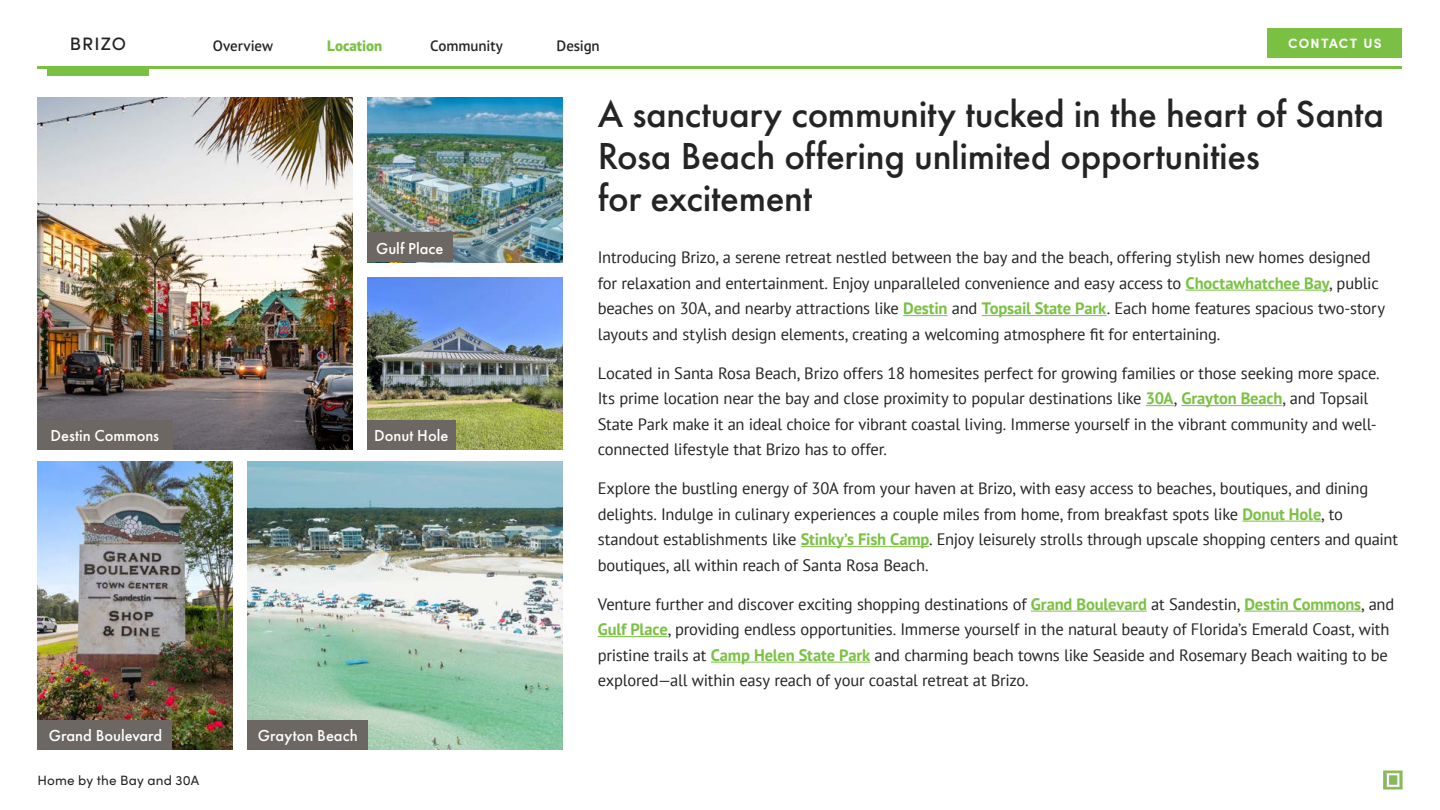
<style>
.page{position:relative;width:1440px;height:810px;background:#fff}
.page>*{position:absolute;margin:0;border:0;box-sizing:border-box;transform-origin:0 0}
.t1{font:500 39px/42px "Futura PT";letter-spacing:-.01em;color:#242424}
.t2{font:500 18px "Sofia Pro";letter-spacing:.06em;color:#242424}
.t3{font:16.5px/25.5px "PT Sans";letter-spacing:-.015em;color:#242424}
.t4{font:500 16.5px "Futura PT";color:#fff}
.t5{font:600 15px "PT Sans Pro";letter-spacing:-.005em;color:#242424}
.t6{font:800 15px "PT Sans Pro";color:#7ac143}
.t7{font:13.5px "Sofia Pro";letter-spacing:.005em;color:#242424}
.t8{font:700 13.5px "Sofia Pro";letter-spacing:.09em;color:#fff}
.s1{font-weight:700;color:#7ac143}
</style>
<div class="page">
<img style="left:1384px;top:771px;width:18px;height:18px">
<div style="left:47px;top:68px;width:101px;height:7px;background:#7ac143"></div>
<hr style="left:38px;top:66px;width:1364px;height:3px;background:#7ac143">
<div style="left:1268px;top:28px;width:134px;height:30px;background:#7ac143"></div>
<hr style="left:1186px;top:290px;width:143px;height:1px;background:#7ac143">
<hr style="left:903px;top:315px;width:45px;height:1px;background:#7ac143">
<hr style="left:982px;top:315px;width:125px;height:1px;background:#7ac143">
<svg style="left:1146px;top:405px;width:28px;height:1px"></svg>
<hr style="left:1181px;top:405px;width:101px;height:1px;background:#7ac143">
<hr style="left:1242px;top:521px;width:79px;height:1px;background:#7ac143">
<hr style="left:801px;top:546px;width:128px;height:1px;background:#7ac143">
<hr style="left:1031px;top:611px;width:116px;height:1px;background:#7ac143">
<hr style="left:1244px;top:611px;width:117px;height:1px;background:#7ac143">
<hr style="left:598px;top:636px;width:70px;height:1px;background:#7ac143">
<hr style="left:711px;top:662px;width:159px;height:1px;background:#7ac143">
<img style="left:38px;top:98px;width:315px;height:352px">
<div style="left:38px;top:420px;width:135px;height:30px;background:#6c6763"></div>
<img style="left:247px;top:461px;width:315px;height:289px">
<div style="left:247px;top:720px;width:121px;height:30px;background:#6c6763"></div>
<img style="left:368px;top:278px;width:194px;height:172px">
<div style="left:368px;top:420px;width:88px;height:30px;background:#6c6763"></div>
<img style="left:368px;top:98px;width:194px;height:164px">
<div style="left:368px;top:232px;width:85px;height:30px;background:#6c6763"></div>
<img style="left:38px;top:461px;width:194px;height:289px">
<div style="left:38px;top:720px;width:134px;height:30px;background:#6c6763"></div>
<p class="t2" style="left:70px;top:31px;width:58px">BRIZO</p>
<p class="t5" style="left:213px;top:36px;width:62px">Overview</p>
<p class="t6" style="left:327px;top:36px;width:56px">Location</p>
<p class="t5" style="left:430px;top:36px;width:74px">Community</p>
<p class="t5" style="left:557px;top:36px;width:45px">Design</p>
<p class="t8" style="left:1288px;top:33px;width:95px">CONTACT US</p>
<p class="t4" style="left:51px;top:426px;width:110px">Destin Commons</p>
<p class="t4" style="left:376px;top:238px;width:69px">Gulf Place</p>
<p class="t4" style="left:374px;top:426px;width:76px">Donut Hole</p>
<p class="t4" style="left:49px;top:726px;width:115px">Grand Boulevard</p>
<p class="t7" style="left:38px;top:770px;width:163px">Home by the Bay and 30A</p>
<p class="t4" style="left:258px;top:726px;width:101px">Grayton Beach</p>
<h1 class="t1" style="left:598px;top:93px;width:788px">A sanctuary community tucked in the heart of Santa<br>Rosa Beach offering unlimited opportunities<br>for excitement</h1>
<p class="t3" style="left:598px;top:244px;width:789px">Introducing Brizo, a serene retreat nestled between the bay and the beach, offering stylish new homes designed for relaxation and entertainment. Enjoy unparalleled convenience and easy access to <span class="s1">Choctawhatchee Bay</span>, public beaches on 30A, and nearby attractions like <span class="s1">Destin</span> and <span class="s1">Topsail State Park</span>. Each home features spacious two-story layouts and stylish design elements, creating a welcoming atmosphere fit for entertaining.</p>
<p class="t3" style="left:598px;top:360px;width:784px">Located in Santa Rosa Beach, Brizo offers 18 homesites perfect for growing families or those seeking more space.<br>Its prime location near the bay and close proximity to popular destinations like <span class="s1">30A</span>, <span class="s1">Grayton Beach</span>, and Topsail State Park make it an ideal choice for vibrant coastal living. Immerse yourself in the vibrant community and well&shy;connected lifestyle that Brizo has to offer.</p>
<p class="t3" style="left:598px;top:475px;width:802px">Explore the bustling energy of 30A from your haven at Brizo, with easy access to beaches, boutiques, and dining delights. Indulge in culinary experiences a couple miles from home, from breakfast spots like <span class="s1">Donut Hole</span>, to standout establishments like <span class="s1">Stinky’s Fish Camp</span>. Enjoy leisurely strolls through upscale shopping centers and quaint boutiques, all within reach of Santa Rosa Beach.</p>
<p class="t3" style="left:598px;top:591px;width:798px">Venture further and discover exciting shopping destinations of <span class="s1">Grand Boulevard</span> at Sandestin, <span class="s1">Destin Commons</span>, and <span class="s1">Gulf Place</span>, providing endless opportunities. Immerse yourself in the natural beauty of Florida’s Emerald Coast, with pristine trails at <span class="s1">Camp Helen State Park</span> and charming beach towns like Seaside and Rosemary Beach waiting to be explored—all within easy reach of your coastal retreat at Brizo.</p>
</div>
